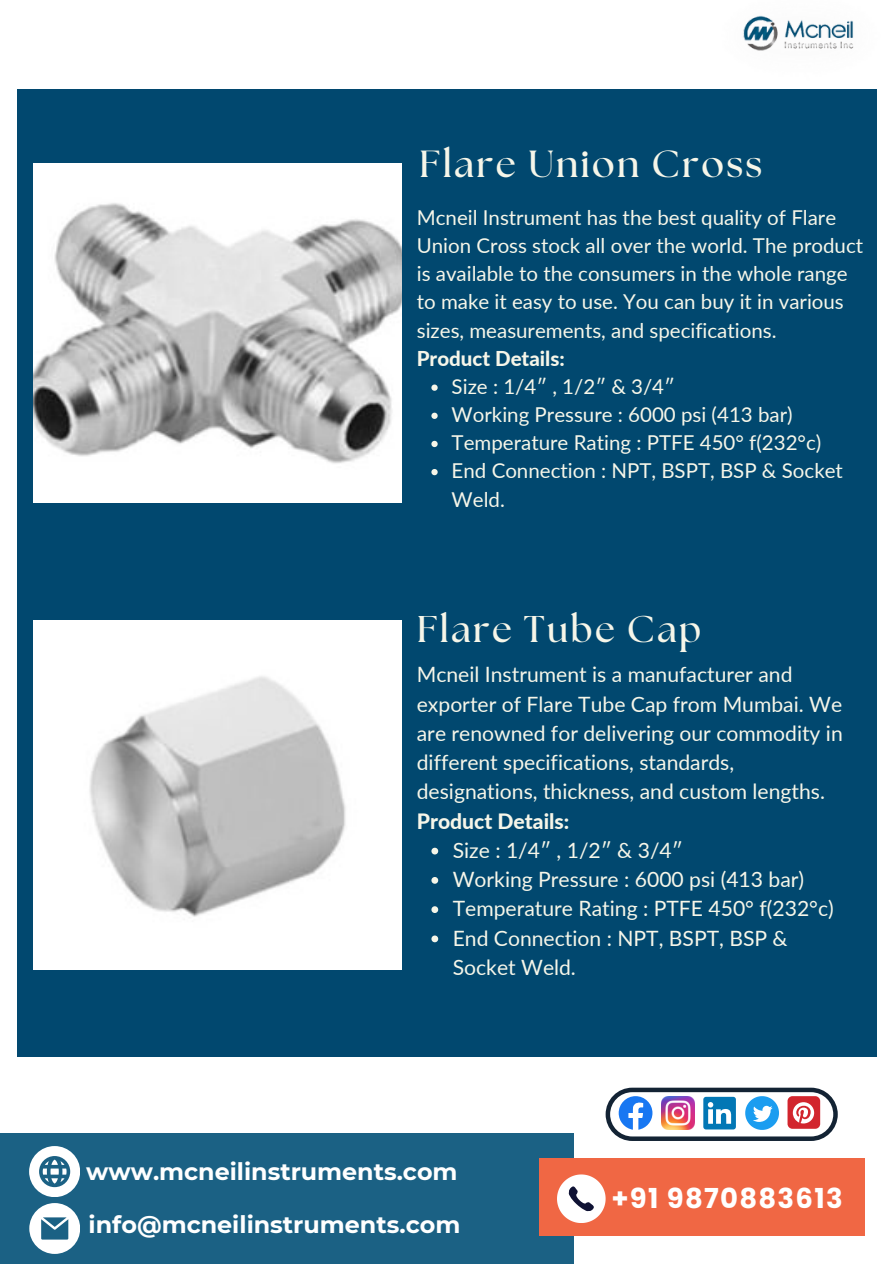
<style>
.page{position:relative;width:894px;height:1264px;background:#fff}
.page>*{position:absolute;margin:0;border:0;box-sizing:border-box;transform-origin:0 0}
.t1{font:700 37.65px "The Seasons";letter-spacing:.06em;color:#f6f6e9}
.t2{font:700 37.2px "The Seasons";letter-spacing:.06em;color:#f6f6e9}
.t3{font:700 27.45px "Poppins";letter-spacing:.045em;color:#fff}
.t4{font:700 23.85px "Montserrat";color:#fff}
.t5{font:21.15px/29.2px "Lato";color:#f6f6e9}
.t6{font:800 21.15px "Lato";color:#f6f6e9}
.t7{font:20.55px/28.2px "Lato";color:#f6f6e9}
.t8{font:800 20.55px "Lato";color:#f6f6e9}
</style>
<div class="page">
<div style="left:17px;top:89px;width:859px;height:967px;background:#01486f"></div>
<img style="left:33px;top:164px;width:368px;height:338px">
<div style="left:0;top:1133px;width:574px;height:130px;background:#1b6184"></div>
<div style="left:539px;top:1158px;width:325px;height:78px;background:#f06744"></div>
<svg style="left:557px;top:1174px;width:48px;height:48px"></svg>
<svg style="left:29px;top:1146px;width:51px;height:50px"></svg>
<svg style="left:29px;top:1203px;width:51px;height:50px"></svg>
<svg style="left:605px;top:1087px;width:232px;height:53px"></svg>
<img style="left:33px;top:620px;width:368px;height:349px">
<img style="left:743px;top:15px;width:111px;height:36px">
<svg style="left:431px;top:384px;width:6px;height:7px"></svg>
<svg style="left:431px;top:412px;width:6px;height:7px"></svg>
<svg style="left:431px;top:441px;width:6px;height:6px"></svg>
<svg style="left:431px;top:469px;width:6px;height:6px"></svg>
<svg style="left:431px;top:847px;width:7px;height:7px"></svg>
<svg style="left:431px;top:877px;width:7px;height:6px"></svg>
<svg style="left:431px;top:906px;width:7px;height:7px"></svg>
<svg style="left:431px;top:935px;width:7px;height:7px"></svg>
<h1 class="t1" style="left:419px;top:147px;width:345px">Flare Union Cross</h1>
<p class="t7" style="left:416px;top:203px;width:447px">Mcneil Instrument has the best quality of Flare Union Cross stock all over the world. The product is available to the consumers in the whole range to make it easy to use. You can buy it in various sizes, measurements, and specifications.</p>
<p class="t8" style="left:416px;top:345px;width:149px">Product Details:</p>
<p class="t7" style="left:451px;top:372px;width:221px">Size : 1/4″ , 1/2″ &amp; 3/4″</p>
<p class="t7" style="left:451px;top:400px;width:342px">Working Pressure : 6000 psi (413 bar)</p>
<p class="t7" style="left:451px;top:428px;width:371px">Temperature Rating : PTFE 450° f(232°c)</p>
<p class="t7" style="left:451px;top:456px;width:392px">End Connection : NPT, BSPT, BSP &amp; Socket<br>Weld.</p>
<p class="t2" style="left:416px;top:612px;width:286px">Flare Tube Cap</p>
<h1 class="t5" style="left:416px;top:659px;width:427px">Mcneil Instrument is a manufacturer and exporter of Flare Tube Cap from Mumbai. We are renowned for delivering our commodity in different specifications, standards, designations, thickness, and custom lengths.</h1>
<p class="t6" style="left:416px;top:807px;width:154px">Product Details:</p>
<p class="t5" style="left:452px;top:835px;width:228px">Size : 1/4″ , 1/2″ &amp; 3/4″</p>
<p class="t5" style="left:452px;top:864px;width:353px">Working Pressure : 6000 psi (413 bar)</p>
<p class="t5" style="left:452px;top:893px;width:382px">Temperature Rating : PTFE 450° f(232°c)</p>
<p class="t5" style="left:452px;top:922px;width:336px">End Connection : NPT, BSPT, BSP &amp;<br>Socket Weld.</p>
<p class="t4" style="left:86px;top:1156px;width:373px">www.mcneilinstruments.com</p>
<p class="t4" style="left:89px;top:1209px;width:373px">info@mcneilinstruments.com</p>
<p class="t3" style="left:611px;top:1179px;width:233px">+91 9870883613</p>
</div>
